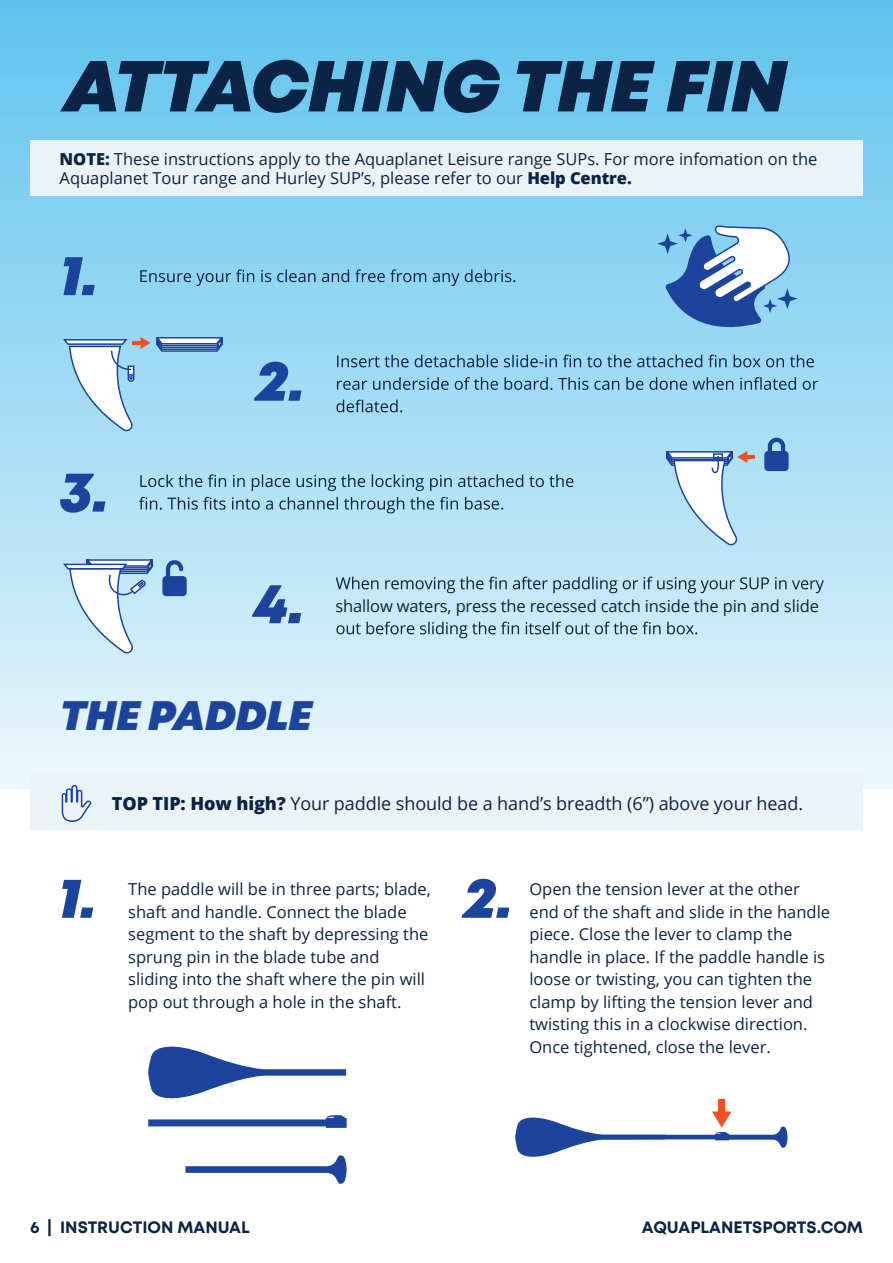
<style>
.page{position:relative;width:893px;height:1263px;background:#fff}
.page>*{position:absolute;margin:0;border:0;box-sizing:border-box;transform-origin:0 0}
.t1{font:italic 900 72px "Mont";color:#0b2344}
.t2{font:italic 900 57px "Mont";color:#1c449c}
.t3{font:italic 900 41.25px "Mont";color:#1c449c}
.t4{font:18px "Open Sans";letter-spacing:-.005em;color:#0b2344}
.t5{font:16.5px/22.5px "Open Sans";color:#0b2344}
.t6{font:700 16.5px "Mont";color:#0b2344}
.s1{font-weight:800}
</style>
<div class="page">
<div style="left:0;top:0;width:893px;height:789px;background:linear-gradient(to bottom,#5fc2ee,#e8f6fc)"></div>
<svg style="left:140px;top:269px;width:375px;height:17px;background:#78b6d5"></svg>
<svg style="left:140px;top:474px;width:433px;height:17px;background:#93bfd6"></svg>
<svg style="left:139px;top:497px;width:364px;height:16px;background:#96c0d6"></svg>
<svg style="left:336px;top:577px;width:488px;height:16px;background:#9fc2d5"></svg>
<svg style="left:336px;top:622px;width:361px;height:16px;background:#a6c5d7"></svg>
<svg style="left:657px;top:225px;width:141px;height:114px"></svg>
<svg style="left:337px;top:355px;width:477px;height:12px;background:#7aaec9"></svg>
<svg style="left:337px;top:377px;width:481px;height:13px;background:#7fb2cd"></svg>
<svg style="left:336px;top:400px;width:66px;height:12px"></svg>
<svg style="left:61px;top:336px;width:163px;height:97px"></svg>
<hr style="left:745px;top:455px;width:10px;height:4px;background:#f15122">
<div style="left:764px;top:451px;width:25px;height:20px;background:#1c449c;border-radius:4px"></div>
<div style="left:768px;top:438px;width:17px;height:25px;border:4px solid #1c449c;border-radius:7px"></div>
<svg style="left:664px;top:450px;width:83px;height:97px"></svg>
<div style="left:162px;top:576px;width:25px;height:20px;background:#1c449c;border-radius:4px"></div>
<div style="left:166px;top:560px;width:17px;height:28px;border:4px solid #1c449c;border-radius:6px"></div>
<svg style="left:61px;top:558px;width:94px;height:97px"></svg>
<div style="left:30px;top:774px;width:833px;height:56px;background:#ecf3f6"></div>
<svg style="left:62px;top:785px;width:30px;height:37px"></svg>
<div style="left:30px;top:141px;width:833px;height:55px;background:#ecf3f6"></div>
<svg style="left:148px;top:1046px;width:198px;height:53px"></svg>
<svg style="left:148px;top:1115px;width:199px;height:13px"></svg>
<svg style="left:185px;top:1155px;width:162px;height:29px"></svg>
<div style="left:719px;top:1099px;width:6px;height:16px;background:#f15122"></div>
<svg style="left:515px;top:1111px;width:272px;height:46px"></svg>
<h1 class="t1" style="left:65px;top:40px;width:723px">ATTACHING THE FIN</h1>
<p class="t5" style="left:60px;top:149px;width:759px;line-height:19.5px"><span class="s1">NOTE:</span> These instructions apply to the Aquaplanet Leisure range SUPs. For more infomation on the<br>Aquaplanet Tour range and Hurley SUP’s, please refer to our <span class="s1">Help Centre.</span></p>
<h2 class="t2" style="left:60px;top:238px;width:40px">1.</h2>
<h2 class="t2" style="left:60px;top:455px;width:51px">3.</h2>
<h2 class="t2" style="left:256px;top:344px;width:51px">2.</h2>
<h2 class="t2" style="left:253px;top:566px;width:53px">4.</h2>
<p class="t5" style="left:336px;top:594px;width:485px">shallow waters, press the recessed catch inside the pin and slide</p>
<h3 class="t3" style="left:60px;top:689px;width:254px">THE PADDLE</h3>
<p class="t4" style="left:112px;top:791px;width:693px"><span class="s1">TOP TIP: How high?</span> Your paddle should be a hand’s breadth (6”) above your head.</p>
<h2 class="t2" style="left:58px;top:861px;width:40px">1.</h2>
<h2 class="t2" style="left:463px;top:861px;width:51px">2.</h2>
<p class="t5" style="left:128px;top:877px;width:304px">The paddle will be in three parts; blade, shaft and handle. Connect the blade segment to the shaft by depressing the sprung pin in the blade tube and sliding into the shaft where the pin will pop out through a hole in the shaft.</p>
<p class="t5" style="left:529px;top:877px;width:302px">Open the tension lever at the other end of the shaft and slide in the handle piece. Close the lever to clamp the handle in place. If the paddle handle is loose or twisting, you can tighten the clamp by lifting the tension lever and twisting this in a clockwise direction.<br>Once tightened, close the lever.</p>
<p class="t6" style="left:30px;top:1216px;width:221px">6 | INSTRUCTION MANUAL</p>
<p class="t6" style="left:642px;top:1216px;width:223px">AQUAPLANETSPORTS.COM</p>
</div>
